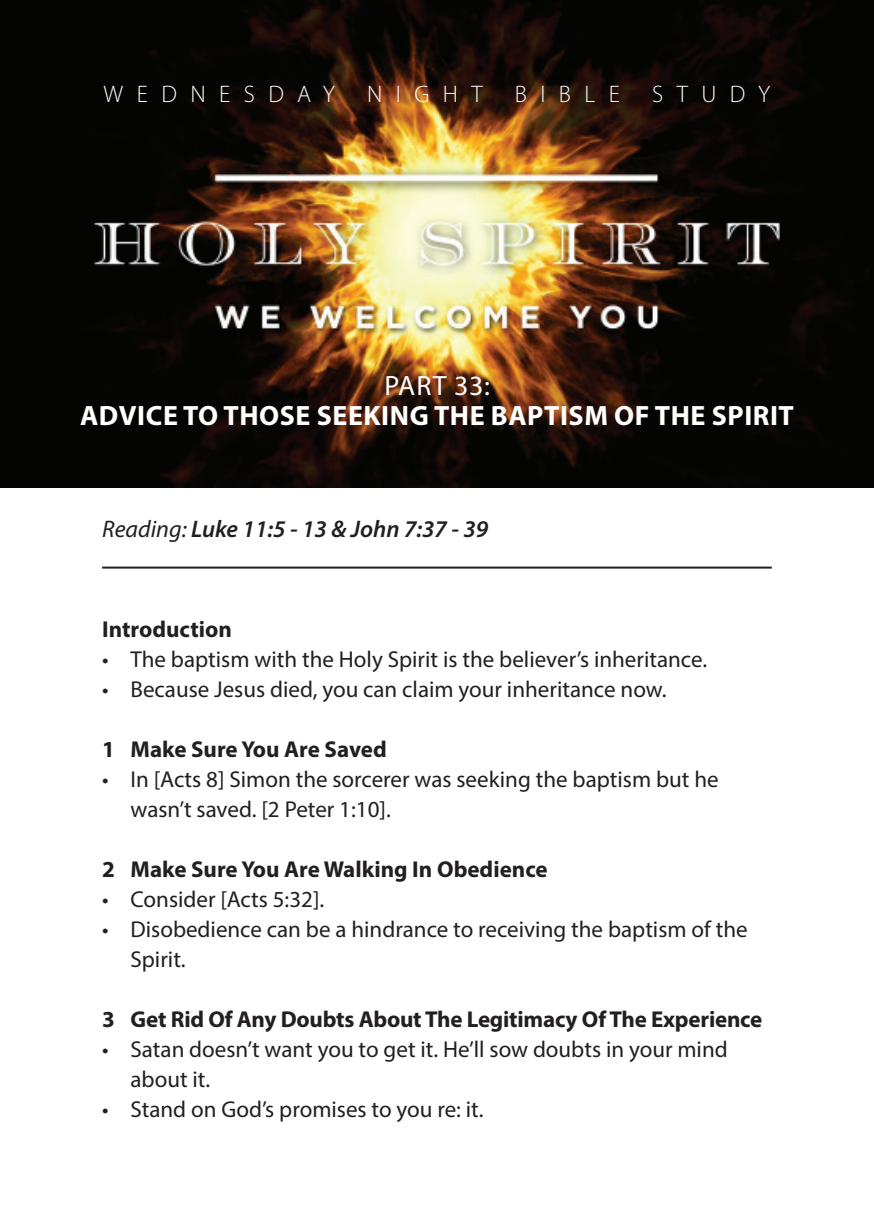
<style>
.page{position:relative;width:874px;height:1225px;background:#fff}
.page>*{position:absolute;margin:0;border:0;box-sizing:border-box;transform-origin:0 0}
.t1{font:700 28px "Myriad Pro";letter-spacing:.02em;color:#fff}
.t2{font:28px "Myriad Pro";letter-spacing:.03em;color:#fff}
.t3{font:italic 600 24px "Myriad Pro";color:#231f20}
.t4{font:300 24px "Myriad Pro";letter-spacing:.56em;color:#fff}
.t5{font:23px/30px "Myriad Pro";color:#231f20}
.t6{font:700 23px "Myriad Pro";letter-spacing:-.01em;color:#231f20}
.s1{font-weight:400}
</style>
<div class="page">
<img style="left:0;top:0;width:873px;height:487px">
<hr style="left:102px;top:566px;width:669px;height:2px;background:#231f20">
<p class="t4" style="left:103px;top:81px;width:233px">WEDNESDAY</p>
<p class="t4" style="left:367px;top:81px;width:117px">NIGHT</p>
<p class="t4" style="left:514px;top:81px;width:106px">BIBLE</p>
<p class="t4" style="left:651px;top:81px;width:120px">STUDY</p>
<p class="t2" style="left:384px;top:369px;width:107px">PART 33:</p>
<p class="t1" style="left:80px;top:397px;width:715px">ADVICE TO THOSE SEEKING THE BAPTISM OF THE SPIRIT</p>
<p class="t3" style="left:102px;top:514px;width:387px"><span class="s1">Reading:</span> Luke 11:5 - 13 &amp; John 7:37 - 39</p>
<p class="t6" style="left:102px;top:614px;width:131px">Introduction</p>
<p class="t5" style="left:102px;top:644px;width:606px">• The baptism with the Holy Spirit is the believer’s inheritance.</p>
<p class="t5" style="left:102px;top:674px;width:565px">• Because Jesus died, you can claim your inheritance now.</p>
<p class="t6" style="left:102px;top:734px;width:286px">1 Make Sure You Are Saved</p>
<p class="t5" style="left:130px;top:764px;width:589px;text-indent:-28px">• In [Acts 8] Simon the sorcerer was seeking the baptism but he wasn’t saved. [2 Peter 1:10].</p>
<p class="t6" style="left:102px;top:854px;width:446px">2 Make Sure You Are Walking In Obedience</p>
<p class="t5" style="left:102px;top:884px;width:223px">• Consider [Acts 5:32].</p>
<p class="t5" style="left:130px;top:914px;width:618px;text-indent:-28px">• Disobedience can be a hindrance to receiving the baptism of the<br>Spirit.</p>
<p class="t6" style="left:102px;top:1004px;width:661px">3 Get Rid Of Any Doubts About The Legitimacy Of The Experience</p>
<p class="t5" style="left:130px;top:1034px;width:598px;text-indent:-28px">• Satan doesn’t want you to get it. He’ll sow doubts in your mind about it.</p>
<p class="t5" style="left:102px;top:1094px;width:383px">• Stand on God’s promises to you re: it.</p>
</div>
